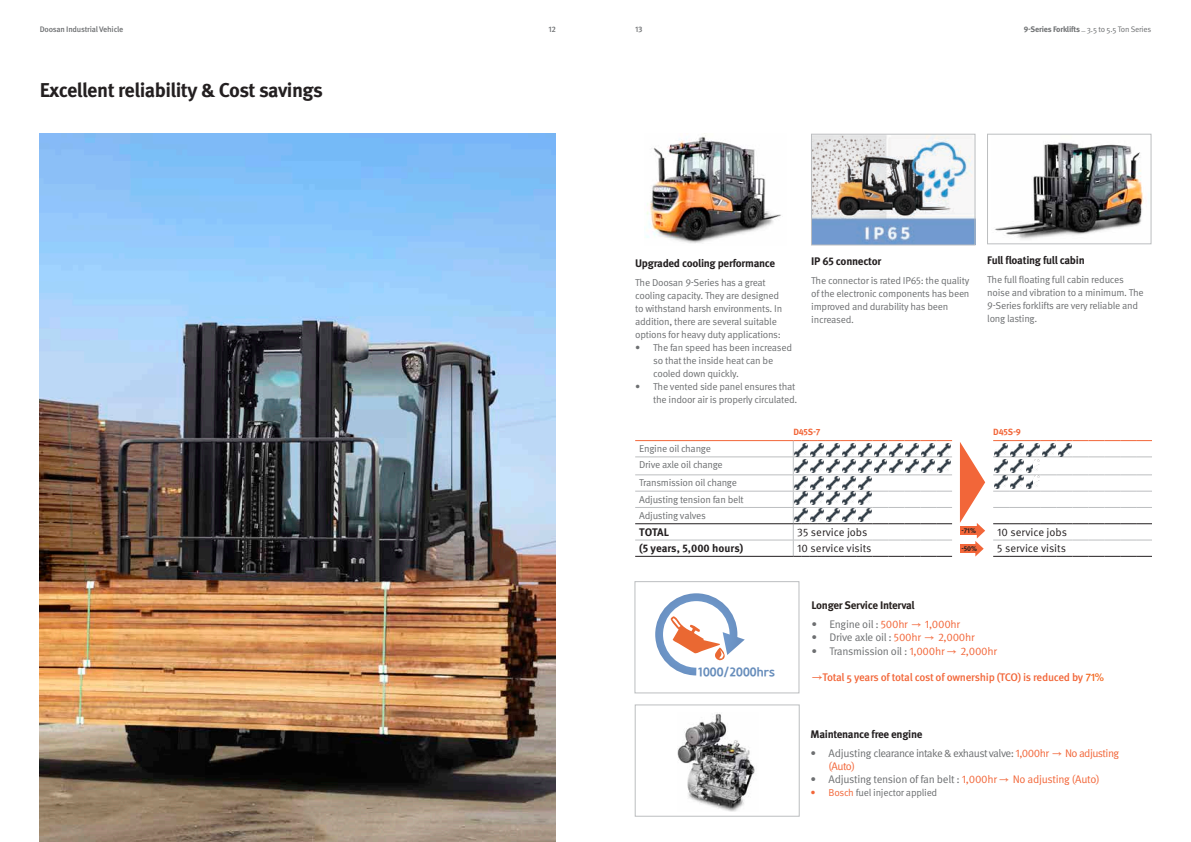
<style>
.page{position:relative;width:1191px;height:842px;background:#fff}
.page>*{position:absolute;margin:0;border:0;box-sizing:border-box;transform-origin:0 0}
.t1{font:700 20px "Meta Pro";letter-spacing:-.03em;color:#231f20}
.t2{font:12px "Godo B";color:#688ebc}
.t3{font:11px "Meta Pro";letter-spacing:-.03em;color:#6d6f71}
.t4{font:700 11px "Meta Pro";letter-spacing:-.025em;color:#231f20}
.t5{font:11px/13.2px "Meta Pro";letter-spacing:-.05em;color:#6d6f71}
.t6{font:11px "Meta Pro";color:#231f20}
.t7{font:500 11px "Meta Pro";letter-spacing:-.025em;color:#f26639}
.t8{font:11px "Meta Pro";letter-spacing:-.025em;color:#f26639}
.t9{font:700 11px "Meta Pro";letter-spacing:-.025em;color:#27211f}
.t10{font:700 11px "Meta Pro";color:#231f20}
.t11{font:10px/13px "Meta Pro";letter-spacing:-.025em;color:#6d6f71}
.t12{font:700 9px "Meta Pro";letter-spacing:-.02em;color:#f26639}
.t13{font:8px "Meta Pro";letter-spacing:-.025em;color:#6d6f71}
.t14{font:500 8px "Meta Pro";letter-spacing:-.025em;color:#6d6f71}
.t15{font:700 7px "Meta Pro";color:#231f20}
.s1{font-weight:700}
.s2{color:#6d6f71}
.s3{font-family:"Malgun Gothic"}
.s4{color:#f26639}
.s5{font-family:"Malgun Gothic";color:#f26639}
.s6{font-family:"Malgun Gothic";font-weight:400;font-size:12px}
.s7{color:#f26821}
</style>
<div class="page">
<img style="left:40px;top:134px;width:516px;height:708px">
<img style="left:995px;top:142px;width:149px;height:97px">
<div style="left:987px;top:134px;width:164px;height:110px;border:1px solid #bcbec0"></div>
<img style="left:646px;top:135px;width:135px;height:108px">
<img style="left:813px;top:136px;width:160px;height:107px">
<div style="left:811px;top:134px;width:164px;height:111px;border:1px solid #bcbec0"></div>
<svg style="left:993px;top:556px;width:159px;height:1px"></svg>
<hr style="left:635px;top:457px;width:158px;height:1px;background:#bcbec0">
<hr style="left:635px;top:475px;width:158px;height:1px;background:#bcbec0">
<hr style="left:635px;top:491px;width:158px;height:1px;background:#bcbec0">
<hr style="left:635px;top:507px;width:158px;height:1px;background:#bcbec0">
<hr style="left:635px;top:540px;width:158px;height:1px;background:#bcbec0">
<hr style="left:635px;top:523px;width:158px;height:1px;background:#231f20">
<svg style="left:993px;top:507px;width:159px;height:1px"></svg>
<svg style="left:993px;top:523px;width:159px;height:1px"></svg>
<hr style="left:635px;top:440px;width:158px;height:1px;background:#f26639">
<hr style="left:635px;top:556px;width:158px;height:1px;background:#231f20">
<svg style="left:993px;top:540px;width:159px;height:1px"></svg>
<svg style="left:960px;top:442px;width:25px;height:114px"></svg>
<svg style="left:793px;top:440px;width:159px;height:117px"></svg>
<svg style="left:993px;top:440px;width:159px;height:52px"></svg>
<div style="left:635px;top:705px;width:164px;height:111px;border:1px solid #bcbec0"></div>
<img style="left:677px;top:713px;width:78px;height:98px">
<svg style="left:655px;top:593px;width:90px;height:83px"></svg>
<div style="left:634px;top:581px;width:165px;height:112px;border:1px solid #bcbec0"></div>
<p class="t14" style="left:40px;top:24px;width:85px">Doosan Industrial Vehicle</p>
<p class="t14" style="left:548px;top:24px;width:9px">12</p>
<p class="t14" style="left:635px;top:24px;width:9px">13</p>
<p class="t13" style="left:1023px;top:24px;width:129px"><span class="s1">9-Series Forklifts</span> _ 3.5 to 5.5 Ton Series</p>
<h1 class="t1" style="left:40px;top:78px;width:285px">Excellent reliability &amp; Cost savings</h1>
<p class="t4" style="left:635px;top:256px;width:142px">Upgraded cooling performance</p>
<p class="t11" style="left:635px;top:276px;width:149px">The Doosan 9-Series has a great cooling capacity. They are designed to withstand harsh environments. In addition, there are several suitable options for heavy duty applications:</p>
<p class="t11" style="left:653px;top:341px;width:140px;text-indent:-18px">• The fan speed has been increased so that the inside heat can be cooled down quickly.</p>
<p class="t11" style="left:635px;top:380px;width:164px;text-align:right">• The vented side panel ensures that the indoor air is properly circulated.</p>
<p class="t4" style="left:811px;top:254px;width:72px">IP 65 connector</p>
<p class="t11" style="left:811px;top:274px;width:160px">The connector is rated IP65: the quality of the electronic components has been improved and durability has been increased.</p>
<p class="t4" style="left:987px;top:253px;width:99px">Full floating full cabin</p>
<p class="t11" style="left:987px;top:273px;width:158px">The full floating full cabin reduces noise and vibration to a minimum. The<br>9-Series forklifts are very reliable and long lasting.</p>
<p class="t12" style="left:793px;top:426px;width:29px">D45S-7</p>
<p class="t12" style="left:993px;top:426px;width:29px">D45S-9</p>
<p class="t11" style="left:639px;top:441px;width:85px;line-height:16.3px">Engine oil change<br>Drive axle oil change</p>
<p class="t11" style="left:639px;top:475px;width:106px;line-height:16.3px">Transmission oil change<br>Adjusting tension fan belt<br>Adjusting valves</p>
<p class="t4" style="left:639px;top:525px;width:31px">TOTAL</p>
<p class="t6" style="left:797px;top:525px;width:72px">35 service jobs</p>
<p class="t6" style="left:997px;top:525px;width:71px">10 service jobs</p>
<p class="t10" style="left:639px;top:541px;width:106px">(5 years, 5,000 hours)</p>
<p class="t6" style="left:797px;top:541px;width:76px">10 service visits</p>
<p class="t6" style="left:997px;top:541px;width:70px">5 service visits</p>
<p class="t15" style="left:961px;top:526px;width:16px">-71%</p>
<p class="t15" style="left:961px;top:544px;width:17px">-50%</p>
<p class="t2" style="left:698px;top:665px;width:79px">1000/2000hrs</p>
<p class="t9" style="left:811px;top:598px;width:105px">Longer Service Interval</p>
<p class="t8" style="left:811px;top:617px;width:150px"><span class="s2">• Engine oil :</span> 500hr <span class="s3">→</span> 1,000hr</p>
<p class="t3" style="left:811px;top:631px;width:165px">• Drive axle oil : <span class="s4">500hr</span> <span class="s5">→</span> <span class="s4">2,000hr</span></p>
<p class="t3" style="left:811px;top:644px;width:187px">• Transmission oil : <span class="s4">1,000hr</span> <span class="s5">→</span> <span class="s4">2,000hr</span></p>
<p class="t7" style="left:811px;top:670px;width:294px"><span class="s6">→</span>Total 5 years of total cost of ownership (TCO) is reduced by <span class="s7">71%</span></p>
<p class="t4" style="left:810px;top:727px;width:113px">Maintenance free engine</p>
<p class="t5" style="left:828px;top:747px;width:292px;text-indent:-18px">• Adjusting clearance intake &amp; exhaust valve: <span class="s4">1,000hr</span> <span class="s5">→</span> <span class="s4">No adjusting (Auto)</span></p>
<p class="t3" style="left:810px;top:772px;width:291px">• Adjusting tension of fan belt : <span class="s4">1,000hr</span> <span class="s5">→</span> <span class="s4">No adjusting (Auto)</span></p>
<p class="t11" style="left:810px;top:786px;width:128px"><span class="s4">• Bosch</span> fuel injector applied</p>
</div>
